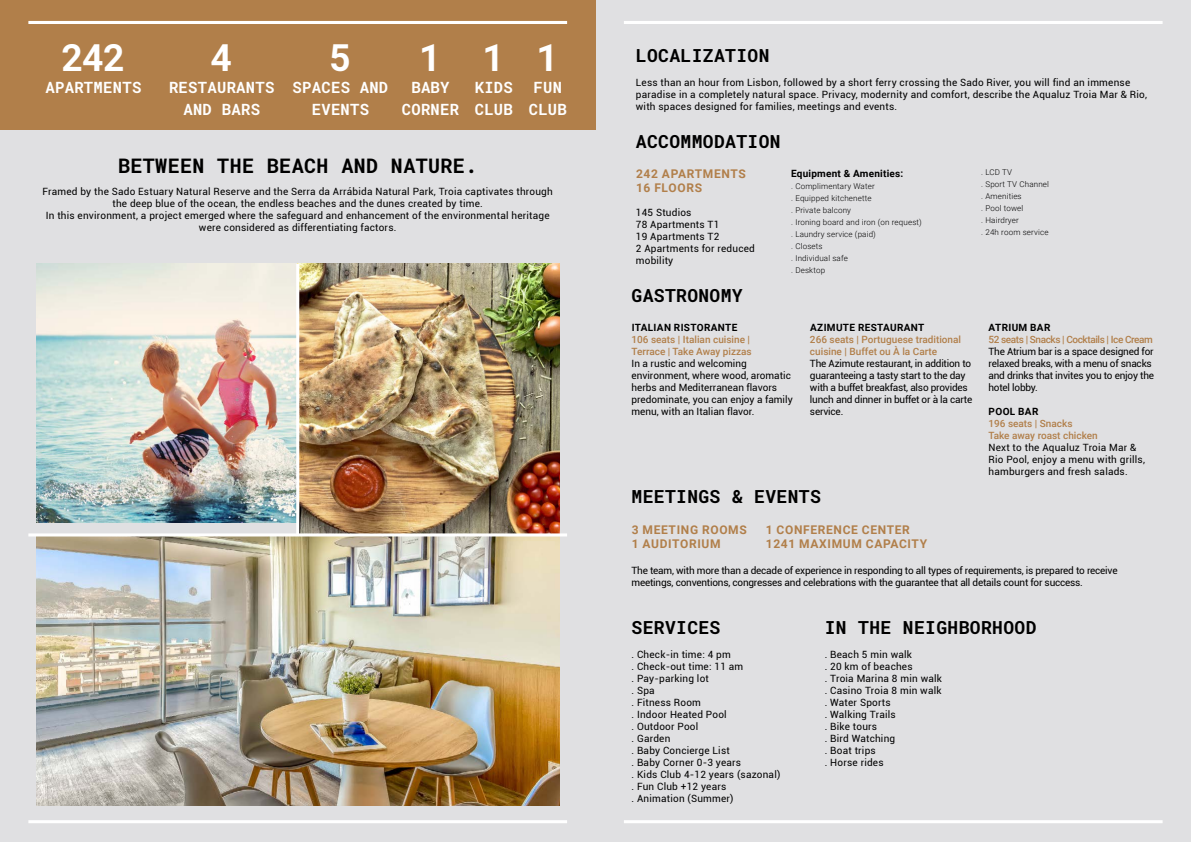
<style>
.page{position:relative;width:1191px;height:842px;background:#e0e0e2}
.page>*{position:absolute;margin:0;border:0;box-sizing:border-box;transform-origin:0 0}
.t1{font:700 37.2px "Roboto Mono";color:#fff}
.t2{font:700 20px "Roboto Mono";letter-spacing:.02em;color:#000}
.t3{font:700 18px "Roboto Mono";letter-spacing:.02em;color:#000}
.t4{font:700 15.5px/21.6px "Roboto Mono";letter-spacing:.02em;color:#fff;text-align:center}
.t5{font:700 12px/14px "Roboto";letter-spacing:.055em;color:#b17f4a}
.t6{font:10px/12px "Roboto";letter-spacing:.02em;color:#000}
.t7{font:10px/12px "Roboto";letter-spacing:-.02em;color:#000}
.t8{font:500 10px/12px "Roboto";color:#b17f4a}
.t9{font:10px/12px "Roboto";color:#000}
.t10{font:700 10px "Roboto";letter-spacing:.035em;color:#000}
.t11{font:500 10px "Roboto";letter-spacing:-.04em;color:#b17f4a}
.t12{font:300 8px/12px "Roboto";letter-spacing:.02em;color:#000}
</style>
<div class="page">
<hr style="left:28px;top:820px;width:539px;height:3px;background:#fff">
<hr style="left:624px;top:820px;width:538px;height:3px;background:#fff">
<div style="left:0;top:0;width:595px;height:129px;background:#b17f4a"></div>
<hr style="left:28px;top:21px;width:539px;height:3px;background:#fff">
<hr style="left:624px;top:21px;width:538px;height:3px;background:#fff">
<img style="left:36px;top:536px;width:523px;height:270px">
<img style="left:28px;top:264px;width:539px;height:272px">
<h1 class="t1" style="left:61px;top:32px;width:65px">242</h1>
<h3 class="t4" style="left:45px;top:76px;width:97px">APARTMENTS</h3>
<h1 class="t1" style="left:210px;top:32px;width:24px">4</h1>
<h3 class="t4" style="left:169px;top:76px;width:107px">RESTAURANTS<br>AND BARS</h3>
<h1 class="t1" style="left:329px;top:32px;width:24px">5</h1>
<h3 class="t4" style="left:293px;top:76px;width:97px">SPACES AND<br>EVENTS</h3>
<h1 class="t1" style="left:419px;top:32px;width:24px">1</h1>
<h3 class="t4" style="left:402px;top:76px;width:59px">BABY<br>CORNER</h3>
<h1 class="t1" style="left:482px;top:32px;width:24px">1</h1>
<h3 class="t4" style="left:475px;top:76px;width:40px;text-align:left">KIDS<br>CLUB</h3>
<h1 class="t1" style="left:536px;top:32px;width:24px">1</h1>
<h3 class="t4" style="left:529px;top:76px;width:40px">FUN<br>CLUB</h3>
<h2 class="t2" style="left:118px;top:151px;width:361px">BETWEEN THE BEACH AND NATURE.</h2>
<p class="t6" style="left:43px;top:185px;width:512px;text-align:center">Framed by the Sado Estuary Natural Reserve and the Serra da Arrábida Natural Park, Troia captivates through the deep blue of the ocean, the endless beaches and the dunes created by time.<br>In this environment, a project emerged where the safeguard and enhancement of the environmental heritage were considered as differentiating factors.</p>
<h3 class="t3" style="left:636px;top:43px;width:135px">LOCALIZATION</h3>
<p class="t6" style="left:636px;top:76px;width:512px">Less than an hour from Lisbon, followed by a short ferry crossing the Sado River, you will find an immense paradise in a completely natural space. Privacy, modernity and comfort, describe the Aqualuz Troia Mar &amp; Rio, with spaces designed for families, meetings and events.</p>
<h3 class="t3" style="left:636px;top:129px;width:146px">ACCOMMODATION</h3>
<p class="t5" style="left:636px;top:167px;width:111px">242 APARTMENTS<br>16 FLOORS</p>
<p class="t6" style="left:636px;top:206px;width:121px">145 Studios<br>78 Apartments T1<br>19 Apartments T2<br>2 Apartments for reduced mobility</p>
<p class="t10" style="left:791px;top:166px;width:114px">Equipment &amp; Amenities:</p>
<p class="t12" style="left:791px;top:180px;width:132px">. Complimentary Water<br>. Equipped kitchenette<br>. Private balcony<br>. Ironing board and iron (on request) . Laundry service (paid)<br>. Closets<br>. Individual safe<br>. Desktop</p>
<p class="t12" style="left:981px;top:166px;width:69px">. LCD TV<br>. Sport TV Channel . Amenities<br>. Pool towel<br>. Hairdryer<br>. 24h room service</p>
<h3 class="t3" style="left:631px;top:283px;width:113px">GASTRONOMY</h3>
<p class="t10" style="left:631px;top:320px;width:107px">ITALIAN RISTORANTE</p>
<p class="t8" style="left:631px;top:333px;width:122px">106 seats | Italian cuisine |<br>Terrace | Take Away pizzas</p>
<p class="t9" style="left:631px;top:357px;width:163px">In a rustic and welcoming environment, where wood, aromatic herbs and Mediterranean flavors predominate, you can enjoy a family menu, with an Italian flavor.</p>
<p class="t10" style="left:810px;top:320px;width:116px">AZIMUTE RESTAURANT</p>
<p class="t8" style="left:810px;top:333px;width:153px">266 seats | Portuguese traditional cuisine | Buffet ou À la Carte</p>
<p class="t7" style="left:810px;top:357px;width:164px">The Azimute restaurant, in addition to guaranteeing a tasty start to the day with a buffet breakfast, also provides lunch and dinner in buffet or à la carte service.</p>
<p class="t10" style="left:988px;top:320px;width:63px">ATRIUM BAR</p>
<p class="t11" style="left:988px;top:332px;width:166px">52 seats | Snacks | Cocktails | Ice Cream</p>
<p class="t7" style="left:988px;top:345px;width:167px">The Atrium bar is a space designed for relaxed breaks, with a menu of snacks and drinks that invites you to enjoy the hotel lobby.</p>
<p class="t10" style="left:988px;top:404px;width:51px">POOL BAR</p>
<p class="t8" style="left:988px;top:417px;width:111px">196 seats | Snacks<br>Take away roast chicken</p>
<p class="t6" style="left:988px;top:441px;width:158px">Next to the Aqualuz Troia Mar &amp;<br>Rio Pool, enjoy a menu with grills, hamburgers and fresh salads.</p>
<h3 class="t3" style="left:631px;top:483px;width:191px">MEETINGS &amp; EVENTS</h3>
<p class="t5" style="left:631px;top:522px;width:117px">3 MEETING ROOMS<br>1 AUDITORIUM</p>
<p class="t7" style="left:631px;top:564px;width:487px">The team, with more than a decade of experience in responding to all types of requirements, is prepared to receive meetings, conventions, congresses and celebrations with the guarantee that all details count for success.</p>
<h3 class="t3" style="left:631px;top:615px;width:90px">SERVICES</h3>
<p class="t6" style="left:631px;top:648px;width:150px">. Check-in time: 4 pm<br>. Check-out time: 11 am<br>. Pay-parking lot<br>. Spa<br>. Fitness Room<br>. Indoor Heated Pool<br>. Outdoor Pool<br>. Garden<br>. Baby Concierge List<br>. Baby Corner 0-3 years<br>. Kids Club 4-12 years (sazonal) . Fun Club +12 years<br>. Animation (Summer)</p>
<p class="t5" style="left:766px;top:522px;width:163px">1 CONFERENCE CENTER<br>1241 MAXIMUM CAPACITY</p>
<h3 class="t3" style="left:824px;top:615px;width:213px">IN THE NEIGHBORHOOD</h3>
<p class="t6" style="left:824px;top:648px;width:119px">. Beach 5 min walk<br>. 20 km of beaches<br>. Troia Marina 8 min walk . Casino Troia 8 min walk . Water Sports<br>. Walking Trails<br>. Bike tours<br>. Bird Watching<br>. Boat trips<br>. Horse rides</p>
</div>
